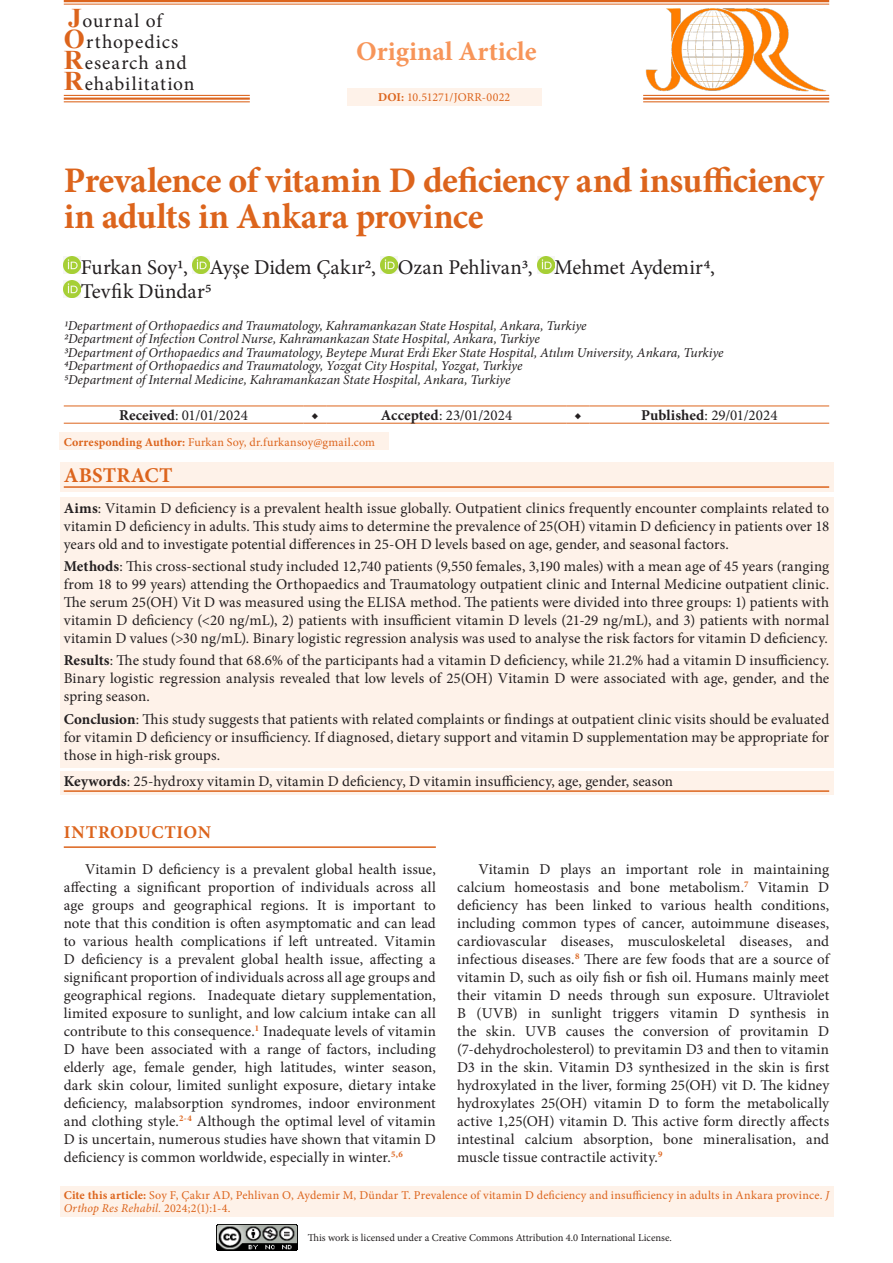
<style>
.page{position:relative;width:893px;height:1263px;background:#fff}
.page>*{position:absolute;margin:0;border:0;box-sizing:border-box;transform-origin:0 0}
.Makale_Başlığı{font:700 36px/36px "Minion Pro";letter-spacing:-.01em;color:#dc641c}
.t1{font:700 27px "Minion Pro";color:#f79559}
.Yazarlar{font:21px "Minion Pro";letter-spacing:.005em;color:#231f20}
.Abstract_Başlık{font:700 21px "Minion Pro";letter-spacing:.005em;color:#dc641c}
.t2{font:19.5px/21px "Minion Pro";letter-spacing:.05em;color:#231f20}
._1__BAŞLIK{font:700 18px "Minion Pro";letter-spacing:.015em;color:#dc641c}
.Ana_metin{font:15px/18px "Minion Pro";letter-spacing:.01em;color:#231f20}
.Abstract{font:15px/18px "Minion Pro";letter-spacing:.01em;color:#231f20;text-align:justify}
.Abstract_Keywords{font:15px "Minion Pro";letter-spacing:.02em;color:#231f20}
.Table-Figure{font:15px "Minion Pro";letter-spacing:-.04em;color:#231f20}
.Table-Figure-2{font:700 15px "Minion Pro";color:#231f20}
.Kurumlar{font:italic 13.5px "Minion Pro";letter-spacing:-.005em;color:#231f20}
.Cite{font:12px/13.5px "Minion Pro";letter-spacing:.025em;color:#dc641c}
.Cite-2{font:12px "Minion Pro";letter-spacing:.005em;color:#dc641c}
.t3{font:10.5px "Minion Pro";letter-spacing:-.005em;color:#231f20}
.s1{font-family:"Times New Roman";font-weight:700;font-size:27px;color:#dc641c}
.s2{font-weight:700}
.s3{font-style:italic}
</style>
<div class="page">
<img style="left:643px;top:8px;width:186px;height:87px">
<hr style="left:64px;top:0;width:765px;height:2px;background:#dc641c">
<hr style="left:64px;top:4px;width:765px;height:1px;background:#dc641c">
<hr style="left:643px;top:95px;width:186px;height:1px;background:#dc641c">
<hr style="left:643px;top:98px;width:186px;height:2px;background:#dc641c">
<hr style="left:643px;top:101px;width:186px;height:1px;background:#dc641c">
<hr style="left:64px;top:95px;width:186px;height:1px;background:#dc641c">
<hr style="left:64px;top:98px;width:186px;height:2px;background:#dc641c">
<hr style="left:64px;top:101px;width:186px;height:1px;background:#dc641c">
<img style="left:216px;top:1225px;width:81px;height:25px">
<img style="left:64px;top:257px;width:17px;height:17px">
<img style="left:193px;top:257px;width:17px;height:17px">
<img style="left:381px;top:257px;width:17px;height:17px">
<img style="left:537px;top:257px;width:17px;height:17px">
<img style="left:64px;top:281px;width:17px;height:17px">
<div style="left:60px;top:462px;width:773px;height:30px;background:#fef2e9"></div>
<hr style="left:64px;top:486px;width:765px;height:2px;background:#dc641c">
<div style="left:60px;top:498px;width:773px;height:59px;background:#fef2e9"></div>
<div style="left:60px;top:556px;width:773px;height:95px;background:#fef2e9"></div>
<div style="left:60px;top:650px;width:773px;height:60px;background:#fef2e9"></div>
<div style="left:60px;top:708px;width:773px;height:60px;background:#fef2e9"></div>
<div style="left:60px;top:771px;width:773px;height:23px;background:#fef2e9"></div>
<hr style="left:64px;top:790px;width:765px;height:2px;background:#dc641c">
<div style="left:60px;top:1186px;width:773px;height:30px;background:#fef2e9"></div>
<div style="left:347px;top:88px;width:194px;height:17px;background:#fef2e9"></div>
<hr style="left:64px;top:846px;width:372px;height:2px;background:#dc641c">
<div style="left:60px;top:432px;width:329px;height:18px;background:#fef2e9"></div>
<hr style="left:64px;top:406px;width:239px;height:1px;background:#dc641c">
<svg style="left:303px;top:406px;width:24px;height:1px"></svg>
<hr style="left:327px;top:406px;width:239px;height:1px;background:#dc641c">
<svg style="left:566px;top:406px;width:24px;height:1px"></svg>
<hr style="left:590px;top:406px;width:239px;height:1px;background:#dc641c">
<hr style="left:64px;top:423px;width:239px;height:1px;background:#dc641c">
<svg style="left:303px;top:423px;width:24px;height:1px"></svg>
<hr style="left:327px;top:423px;width:239px;height:1px;background:#dc641c">
<svg style="left:566px;top:423px;width:24px;height:1px"></svg>
<hr style="left:590px;top:423px;width:239px;height:1px;background:#dc641c">
<h3 class="t2" style="left:64px;top:11px;width:132px"><span class="s1">J</span>ournal of<br><span class="s1">O</span>rthopedics<br><span class="s1">R</span>esearch and<br><span class="s1">R</span>ehabilitation</h3>
<h2 class="t1" style="left:356px;top:32px;width:182px">Original Article</h2>
<p class="Cite-2" style="left:378px;top:89px;width:134px"><span class="s2">DOI:</span> 10.51271/JORR-0022</p>
<p class="Makale_Başlığı" style="left:64px;top:162px;width:762px">Prevalence of vitamin D deficiency and insufficiency in adults in Ankara province</p>
<p class="Yazarlar" style="left:81px;top:253px;width:636px">Furkan Soy1, Ayşe Didem Çakır2, Ozan Pehlivan3, Mehmet Aydemir4,</p>
<p class="Yazarlar" style="left:81px;top:277px;width:133px">Tevfik Dündar5</p>
<p class="Kurumlar" style="left:64px;top:316px;width:524px">1Department of Orthopaedics and Traumatology, Kahramankazan State Hospital, Ankara, Turkiye</p>
<p class="Kurumlar" style="left:64px;top:330px;width:478px">2Department of Infection Control Nurse, Kahramankazan State Hospital, Ankara, Turkiye</p>
<p class="Kurumlar" style="left:64px;top:343px;width:661px">3Department of Orthopaedics and Traumatology, Beytepe Murat Erdi Eker State Hospital, Atılım University, Ankara, Turkiye</p>
<p class="Kurumlar" style="left:64px;top:357px;width:460px">4Department of Orthopaedics and Traumatology, Yozgat City Hospital, Yozgat, Turkiye</p>
<p class="Kurumlar" style="left:64px;top:370px;width:448px">5Department of Internal Medicine, Kahramankazan State Hospital, Ankara, Turkiye</p>
<p class="Table-Figure" style="left:119px;top:405px;width:130px"><span class="s2">Received</span>: 01/01/2024</p>
<p class="Table-Figure-2" style="left:311px;top:405px;width:9px">◆</p>
<p class="Table-Figure" style="left:381px;top:405px;width:133px"><span class="s2">Accepted</span>: 23/01/2024</p>
<p class="Table-Figure-2" style="left:574px;top:405px;width:9px">◆</p>
<p class="Table-Figure" style="left:641px;top:405px;width:138px"><span class="s2">Published</span>: 29/01/2024</p>
<p class="Cite" style="left:64px;top:435px;width:313px"><span class="s2">Corresponding Author:</span> Furkan Soy, dr.furkansoy@gmail.com</p>
<p class="Abstract_Başlık" style="left:64px;top:460px;width:110px">ABSTRACT</p>
<p class="Abstract" style="left:64px;top:499px;width:767px"><span class="s2">Aims</span>: Vitamin D deficiency is a prevalent health issue globally. Outpatient clinics frequently encounter complaints related to vitamin D deficiency in adults. This study aims to determine the prevalence of 25(OH) vitamin D deficiency in patients over 18 years old and to investigate potential differences in 25-OH D levels based on age, gender, and seasonal factors.</p>
<p class="Abstract" style="left:64px;top:557px;width:767px"><span class="s2">Methods</span>: This cross-sectional study included 12,740 patients (9,550 females, 3,190 males) with a mean age of 45 years (ranging from 18 to 99 years) attending the Orthopaedics and Traumatology outpatient clinic and Internal Medicine outpatient clinic.<br>The serum 25(OH) Vit D was measured using the ELISA method. The patients were divided into three groups: 1) patients with vitamin D deficiency (&lt;20 ng/mL), 2) patients with insufficient vitamin D levels (21-29 ng/mL), and 3) patients with normal vitamin D values (&gt;30 ng/mL). Binary logistic regression analysis was used to analyse the risk factors for vitamin D deficiency.</p>
<p class="Abstract" style="left:64px;top:652px;width:767px"><span class="s2">Results</span>: The study found that 68.6% of the participants had a vitamin D deficiency, while 21.2% had a vitamin D insufficiency.<br>Binary logistic regression analysis revealed that low levels of 25(OH) Vitamin D were associated with age, gender, and the spring season.</p>
<p class="Abstract" style="left:64px;top:710px;width:767px;text-align:left"><span class="s2">Conclusion</span>: This study suggests that patients with related complaints or findings at outpatient clinic visits should be evaluated for vitamin D deficiency or insufficiency. If diagnosed, dietary support and vitamin D supplementation may be appropriate for those in high-risk groups.</p>
<p class="Abstract_Keywords" style="left:64px;top:771px;width:611px"><span class="s2">Keywords</span>: 25-hydroxy vitamin D, vitamin D deficiency, D vitamin insufficiency, age, gender, season</p>
<p class="_1__BAŞLIK" style="left:64px;top:819px;width:149px">INTRODUCTION</p>
<p class="Ana_metin" style="left:64px;top:860px;width:374px;text-indent:21px">Vitamin D deficiency is a prevalent global health issue, affecting a significant proportion of individuals across all age groups and geographical regions. It is important to note that this condition is often asymptomatic and can lead to various health complications if left untreated. Vitamin D deficiency is a prevalent global health issue, affecting a significant proportion of individuals across all age groups and geographical regions. Inadequate dietary supplementation, limited exposure to sunlight, and low calcium intake can all contribute to this consequence.<sup>1</sup> Inadequate levels of vitamin D have been associated with a range of factors, including elderly age, female gender, high latitudes, winter season, dark skin colour, limited sunlight exposure, dietary intake deficiency, malabsorption syndromes, indoor environment and clothing style.<sup>2-4</sup> Although the optimal level of vitamin D is uncertain, numerous studies have shown that vitamin D deficiency is common worldwide, especially in winter.<sup>5,6</sup></p>
<p class="Ana_metin" style="left:457px;top:860px;width:374px;text-align:justify;text-indent:21px">Vitamin D plays an important role in maintaining calcium homeostasis and bone metabolism.<sup>7</sup> Vitamin D deficiency has been linked to various health conditions, including common types of cancer, autoimmune diseases, cardiovascular diseases, musculoskeletal diseases, and infectious diseases.<sup>8</sup> There are few foods that are a source of vitamin D, such as oily fish or fish oil. Humans mainly meet their vitamin D needs through sun exposure. Ultraviolet B (UVB) in sunlight triggers vitamin D synthesis in the skin. UVB causes the conversion of provitamin D (7-dehydrocholesterol) to previtamin D3 and then to vitamin D3 in the skin. Vitamin D3 synthesized in the skin is first hydroxylated in the liver, forming 25(OH) vit D. The kidney hydroxylates 25(OH) vitamin D to form the metabolically active 1,25(OH) vitamin D. This active form directly affects intestinal calcium absorption, bone mineralisation, and muscle tissue contractile activity.<sup>9</sup></p>
<p class="Cite" style="left:64px;top:1188px;width:767px"><span class="s2">Cite this article:</span> Soy F, Çakır AD, Pehlivan O, Aydemir M, Dündar T. Prevalence of vitamin D deficiency and insufficiency in adults in Ankara province. <span class="s3">J<br>Orthop Res Rehabil.</span> 2024;2(1):1-4.</p>
<p class="t3" style="left:308px;top:1231px;width:366px">This work is licensed under a Creative Commons Attribution 4.0 International License.</p>
</div>
